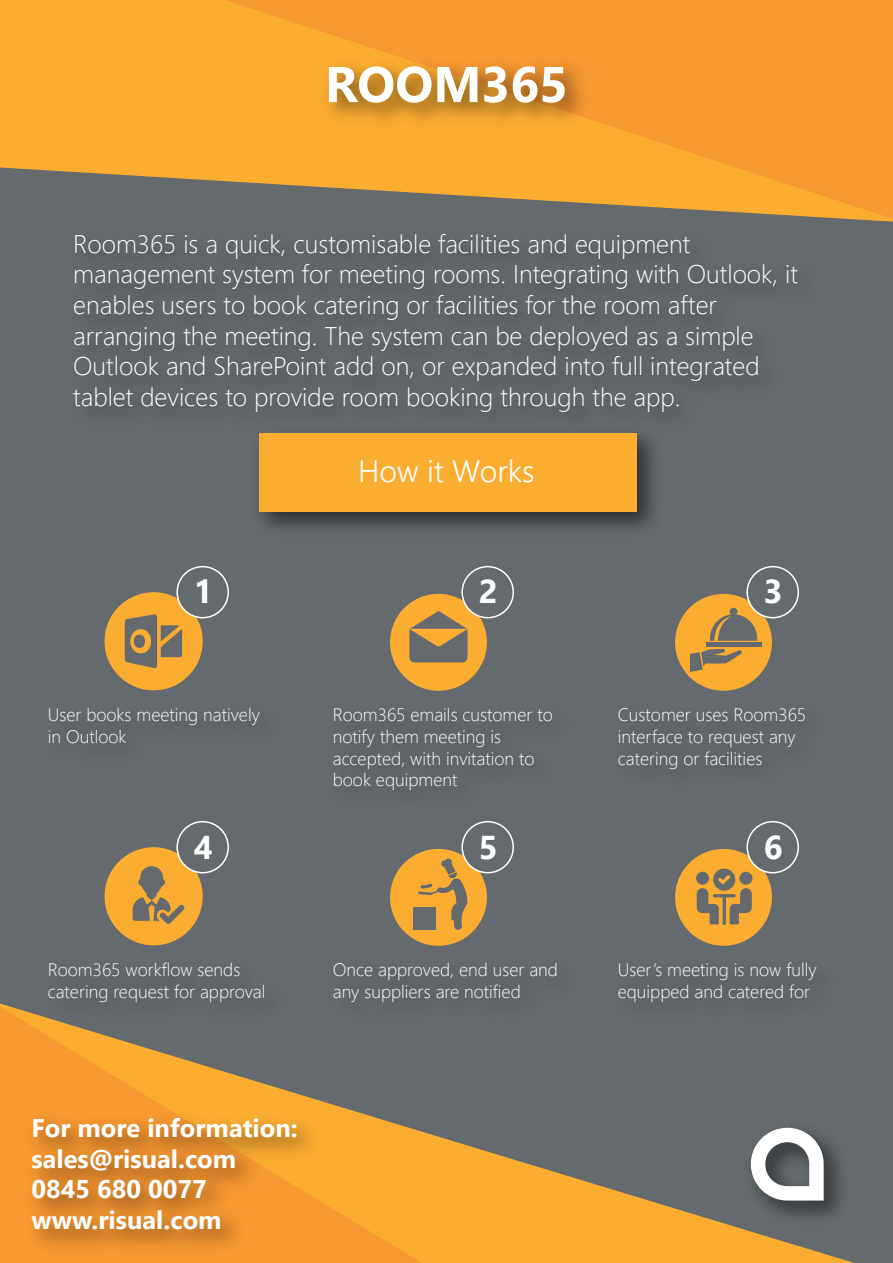
<style>
.page{position:relative;width:893px;height:1263px;background:#646a6d}
.page>*{position:absolute;margin:0;border:0;box-sizing:border-box;transform-origin:0 0}
.t1{font:700 50.25px "Segoe UI";color:#fff}
.t2{font:700 33px "Segoe UI";color:#fff}
.t3{font:300 30.75px "Segoe UI";color:#fff}
.t4{font:300 25.5px/30.6px "Segoe UI";color:#fff}
.t5{font:700 25.5px/30.6px "Segoe UI";color:#fff}
.t6{font:300 18px/21.6px "Segoe UI";color:#fff}
</style>
<div class="page">
<svg style="left:0;top:0;width:893px;height:222px;fill:#fbad32"></svg>
<svg style="left:226px;top:0;width:667px;height:219px;background:#e99a37"></svg>
<svg style="left:0;top:1003px;width:854px;height:260px"></svg>
<svg style="left:0;top:1007px;width:422px;height:256px"></svg>
<img style="left:311px;top:46px;width:289px;height:109px">
<img style="left:60px;top:218px;width:791px;height:4px">
<img style="left:737px;top:1114px;width:117px;height:118px">
<svg style="left:751px;top:1128px;width:73px;height:72px"></svg>
<div style="left:259px;top:433px;width:378px;height:79px;background:#fbad32"></div>
<img style="left:18px;top:1102px;width:375px;height:161px">
<svg style="left:105px;top:592px;width:98px;height:98px"></svg>
<div style="left:177px;top:567px;width:51px;height:51px;background:#646a6d;border-radius:50%"></div>
<div style="left:176px;top:566px;width:53px;height:52px;border:2px solid #fff;border-radius:50%"></div>
<svg style="left:390px;top:594px;width:97px;height:97px"></svg>
<div style="left:462px;top:567px;width:51px;height:51px;background:#646a6d;border-radius:50%"></div>
<div style="left:461px;top:566px;width:53px;height:52px;border:2px solid #fff;border-radius:50%"></div>
<div style="left:675px;top:594px;width:97px;height:97px;background:#fbad32;border-radius:50%"></div>
<svg style="left:710px;top:608px;width:47px;height:33px"></svg>
<div style="left:706px;top:642px;width:55px;height:5px;background:#646a6d"></div>
<svg style="left:690px;top:649px;width:52px;height:23px"></svg>
<div style="left:747px;top:567px;width:51px;height:51px;background:#646a6d;border-radius:50%"></div>
<div style="left:746px;top:566px;width:53px;height:52px;border:2px solid #fff;border-radius:50%"></div>
<svg style="left:105px;top:847px;width:98px;height:98px"></svg>
<div style="left:177px;top:822px;width:51px;height:51px;background:#646a6d;border-radius:50%"></div>
<div style="left:176px;top:821px;width:53px;height:52px;border:2px solid #fff;border-radius:50%"></div>
<img style="left:34px;top:1003px;width:273px;height:54px">
<div style="left:390px;top:849px;width:97px;height:97px;background:#fbad32;border-radius:50%"></div>
<div style="left:413px;top:908px;width:23px;height:22px;background:#646a6d"></div>
<svg style="left:418px;top:858px;width:49px;height:72px"></svg>
<div style="left:462px;top:822px;width:51px;height:51px;background:#646a6d;border-radius:50%"></div>
<div style="left:461px;top:821px;width:53px;height:52px;border:2px solid #fff;border-radius:50%"></div>
<img style="left:319px;top:1003px;width:276px;height:87px">
<div style="left:675px;top:849px;width:97px;height:97px;background:#fbad32;border-radius:50%"></div>
<svg style="left:697px;top:868px;width:55px;height:57px"></svg>
<div style="left:747px;top:822px;width:51px;height:51px;background:#646a6d;border-radius:50%"></div>
<div style="left:746px;top:821px;width:53px;height:52px;border:2px solid #fff;border-radius:50%"></div>
<img style="left:604px;top:1003px;width:250px;height:76px">
<h1 class="t1" style="left:325px;top:44px;width:245px">ROOM365</h1>
<p class="t4" style="left:73px;top:227px;width:726px">Room365 is a quick, customisable facilities and equipment management system for meeting rooms. Integrating with Outlook, it enables users to book catering or facilities for the room after arranging the meeting. The system can be deployed as a simple Outlook and SharePoint add on, or expanded into full integrated tablet devices to provide room booking through the app.</p>
<p class="t3" style="left:358px;top:447px;width:178px">How it Works</p>
<p class="t2" style="left:194px;top:565px;width:20px">1</p>
<p class="t2" style="left:479px;top:565px;width:20px">2</p>
<p class="t2" style="left:764px;top:565px;width:20px">3</p>
<p class="t6" style="left:48px;top:703px;width:214px">User books meeting natively in Outlook</p>
<p class="t6" style="left:333px;top:703px;width:222px">Room365 emails customer to notify them meeting is accepted, with invitation to book equipment</p>
<p class="t6" style="left:618px;top:703px;width:190px">Customer uses Room365 interface to request any catering or facilities</p>
<p class="t2" style="left:194px;top:820px;width:20px">4</p>
<p class="t2" style="left:479px;top:820px;width:20px">5</p>
<p class="t2" style="left:764px;top:820px;width:20px">6</p>
<p class="t6" style="left:48px;top:958px;width:219px">Room365 workflow sends catering request for approval</p>
<p class="t6" style="left:333px;top:958px;width:227px">Once approved, end user and any suppliers are notified</p>
<p class="t6" style="left:618px;top:958px;width:200px">User’s meeting is now fully equipped and catered for</p>
<p class="t5" style="left:32px;top:1112px;width:268px">For more information: sales@risual.com<br>0845 680 0077 www.risual.com</p>
</div>
